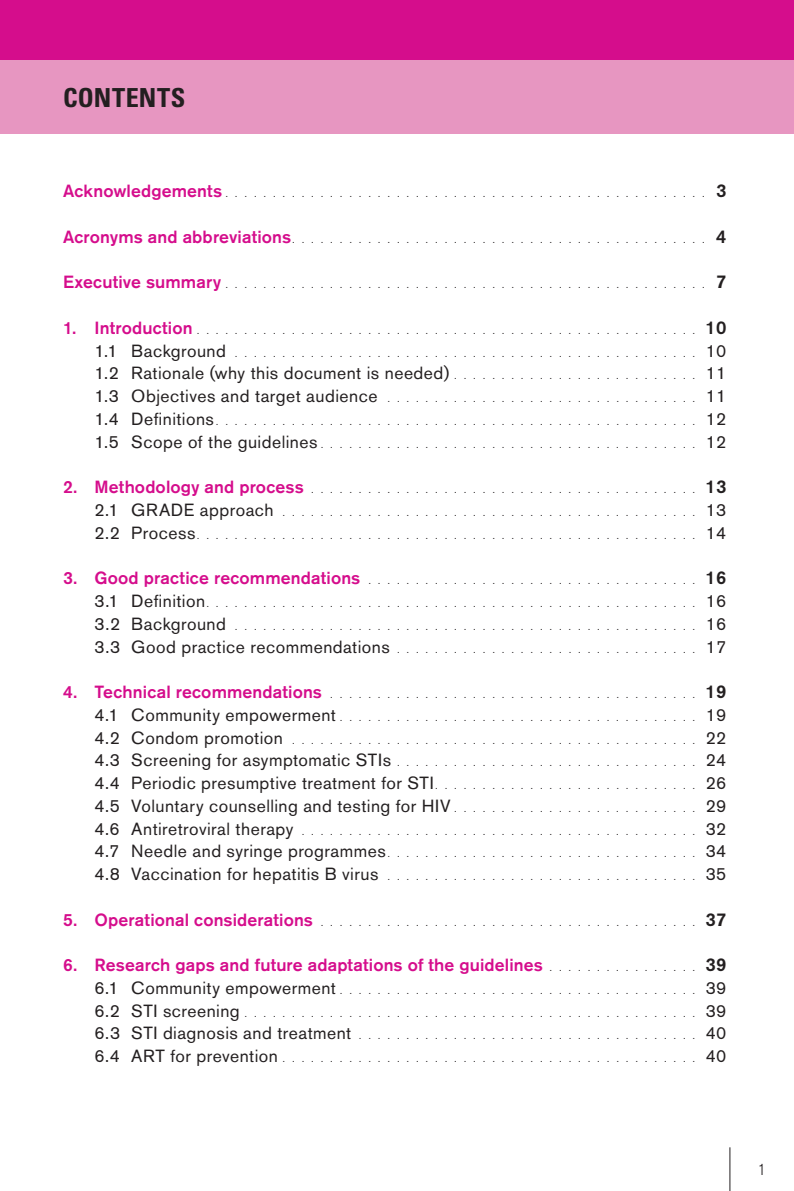
<style>
.page{position:relative;width:794px;height:1191px;background:#fff}
.page>*{position:absolute;margin:0;border:0;box-sizing:border-box;transform-origin:0 0}
.Title_Section{font:700 condensed 26.25px "Univers";letter-spacing:.02em;color:#231f20}
.TOC_1_1{font:17.5px "Akzidenz Grotesk BQ";letter-spacing:.025em;color:#231f20}
.TOC_1{font:500 17.5px "Akzidenz Grotesk BQ";letter-spacing:.005em;color:#d50d8c}
.Title_1_1{font:300 15.75px "Akzidenz Grotesk BQ";color:#231f20}
.TOC_1_1-2{font:300 12.25px "Univers";color:#231f20}
.TOC_1-2{font:300 12.25px "Univers";color:#231f20}
.s1{font-family:"Akzidenz Grotesk BQ";font-weight:500;font-size:17.5px;color:#d50d8c}
.s2{font-family:"Akzidenz Grotesk BQ";font-weight:500;font-size:18.38px}
.s3{font-family:"Akzidenz Grotesk BQ";font-weight:400;font-size:17.5px}
.s4{font-family:"Univers";font-weight:300;font-size:12.25px}
.s5{font-family:"Univers";font-weight:300;font-size:12.25px;color:#231f20}
.s6{font-size:18.38px;color:#231f20}
</style>
<div class="page">
<hr style="left:729px;top:1147px;width:1px;height:44px;background:#231f20">
<div style="left:0;top:60px;width:794px;height:74px;background:#e796c1"></div>
<div style="left:0;top:0;width:794px;height:60px;background:#d50d8c"></div>
<p class="Title_Section" style="left:63px;top:82px;width:124px">CONTENTS</p>
<p class="TOC_1-2" style="left:63px;top:186px;width:665px"><span class="s1">Acknowledgements</span>................................................... <span class="s2">3</span></p>
<p class="TOC_1-2" style="left:63px;top:231px;width:665px"><span class="s1">Acronyms and abbreviations</span>............................................ <span class="s2">4</span></p>
<p class="TOC_1-2" style="left:63px;top:277px;width:665px"><span class="s1">Executive summary</span>................................................... <span class="s2">7</span></p>
<p class="TOC_1-2" style="left:63px;top:322px;width:665px"><span class="s1">1. Introduction</span>..................................................... <span class="s2">10</span></p>
<p class="TOC_1_1-2" style="left:94px;top:345px;width:633px"><span class="s3">1.1 Background</span> ................................................. <span class="s3">10</span></p>
<p class="TOC_1_1" style="left:94px;top:363px;width:633px">1.2 Rationale (why this document is needed) <span class="s4">. . . . . . . . . . . . . . . . . . . . . . . . . .</span> 11</p>
<p class="TOC_1_1-2" style="left:94px;top:390px;width:633px"><span class="s3">1.3 Objectives and target audience</span> ................................. <span class="s3">11</span></p>
<p class="TOC_1_1-2" style="left:94px;top:413px;width:633px"><span class="s3">1.4 Definitions</span>................................................... <span class="s3">12</span></p>
<p class="TOC_1_1-2" style="left:94px;top:436px;width:633px"><span class="s3">1.5 Scope of the guidelines</span>........................................ <span class="s3">12</span></p>
<p class="TOC_1-2" style="left:63px;top:481px;width:665px"><span class="s1">2. Methodology and process</span>......................................... <span class="s2">13</span></p>
<p class="TOC_1_1-2" style="left:94px;top:504px;width:633px"><span class="s3">2.1 GRADE approach</span> ............................................ <span class="s3">13</span></p>
<p class="TOC_1_1-2" style="left:94px;top:527px;width:633px"><span class="s3">2.2 Process</span>..................................................... <span class="s3">14</span></p>
<p class="TOC_1-2" style="left:63px;top:572px;width:665px"><span class="s1">3. Good practice recommendations</span> ................................... <span class="s2">16</span></p>
<p class="TOC_1_1-2" style="left:94px;top:595px;width:633px"><span class="s3">3.1 Definition</span>.................................................... <span class="s3">16</span></p>
<p class="TOC_1_1-2" style="left:94px;top:618px;width:633px"><span class="s3">3.2 Background</span> ................................................. <span class="s3">16</span></p>
<p class="TOC_1_1" style="left:94px;top:636px;width:633px">3.3 Good practice recommendations<span class="s4">................................</span> 17</p>
<p class="TOC_1-2" style="left:63px;top:686px;width:665px"><span class="s1">4. Technical recommendations</span> ....................................... <span class="s2">19</span></p>
<p class="TOC_1_1-2" style="left:94px;top:709px;width:633px"><span class="s3">4.1 Community empowerment</span>...................................... <span class="s3">19</span></p>
<p class="TOC_1_1-2" style="left:94px;top:732px;width:633px"><span class="s3">4.2 Condom promotion</span> ........................................... <span class="s3">22</span></p>
<p class="TOC_1_1" style="left:94px;top:750px;width:633px">4.3 Screening for asymptomatic STIs<span class="s4">................................</span> 24</p>
<p class="TOC_1_1" style="left:94px;top:772px;width:633px">4.4 Periodic presumptive treatment for STI<span class="s4">. . . . . . . . . . . . . . . . . . . . . . . . . . . .</span> 26</p>
<p class="TOC_1_1" style="left:94px;top:795px;width:633px">4.5 Voluntary counselling and testing for HIV <span class="s4">. . . . . . . . . . . . . . . . . . . . . . . . . .</span> 29</p>
<p class="TOC_1_1-2" style="left:94px;top:823px;width:633px"><span class="s3">4.6 Antiretroviral therapy</span> .......................................... <span class="s3">32</span></p>
<p class="TOC_1_1-2" style="left:94px;top:845px;width:633px"><span class="s3">4.7 Needle and syringe programmes</span>................................. <span class="s3">34</span></p>
<p class="TOC_1_1" style="left:94px;top:863px;width:633px">4.8 Vaccination for hepatitis B virus <span class="s4">.................................</span> 35</p>
<p class="TOC_1-2" style="left:63px;top:914px;width:665px"><span class="s1">5. Operational considerations</span>........................................ <span class="s2">37</span></p>
<p class="TOC_1" style="left:63px;top:954px;width:665px">6. Research gaps and future adaptations of the guidelines <span class="s5">. . . . . . . . . . . . . . . .</span> <span class="s6">39</span></p>
<p class="TOC_1_1-2" style="left:94px;top:982px;width:633px"><span class="s3">6.1 Community empowerment</span>...................................... <span class="s3">39</span></p>
<p class="TOC_1_1-2" style="left:94px;top:1005px;width:633px"><span class="s3">6.2 STI screening</span>................................................ <span class="s3">39</span></p>
<p class="TOC_1_1-2" style="left:94px;top:1027px;width:633px"><span class="s3">6.3 STI diagnosis and treatment</span>.................................... <span class="s3">40</span></p>
<p class="TOC_1_1-2" style="left:94px;top:1050px;width:633px"><span class="s3">6.4 ART for prevention</span>............................................ <span class="s3">40</span></p>
<p class="Title_1_1" style="left:757px;top:1160px;width:11px">1</p>
</div>
